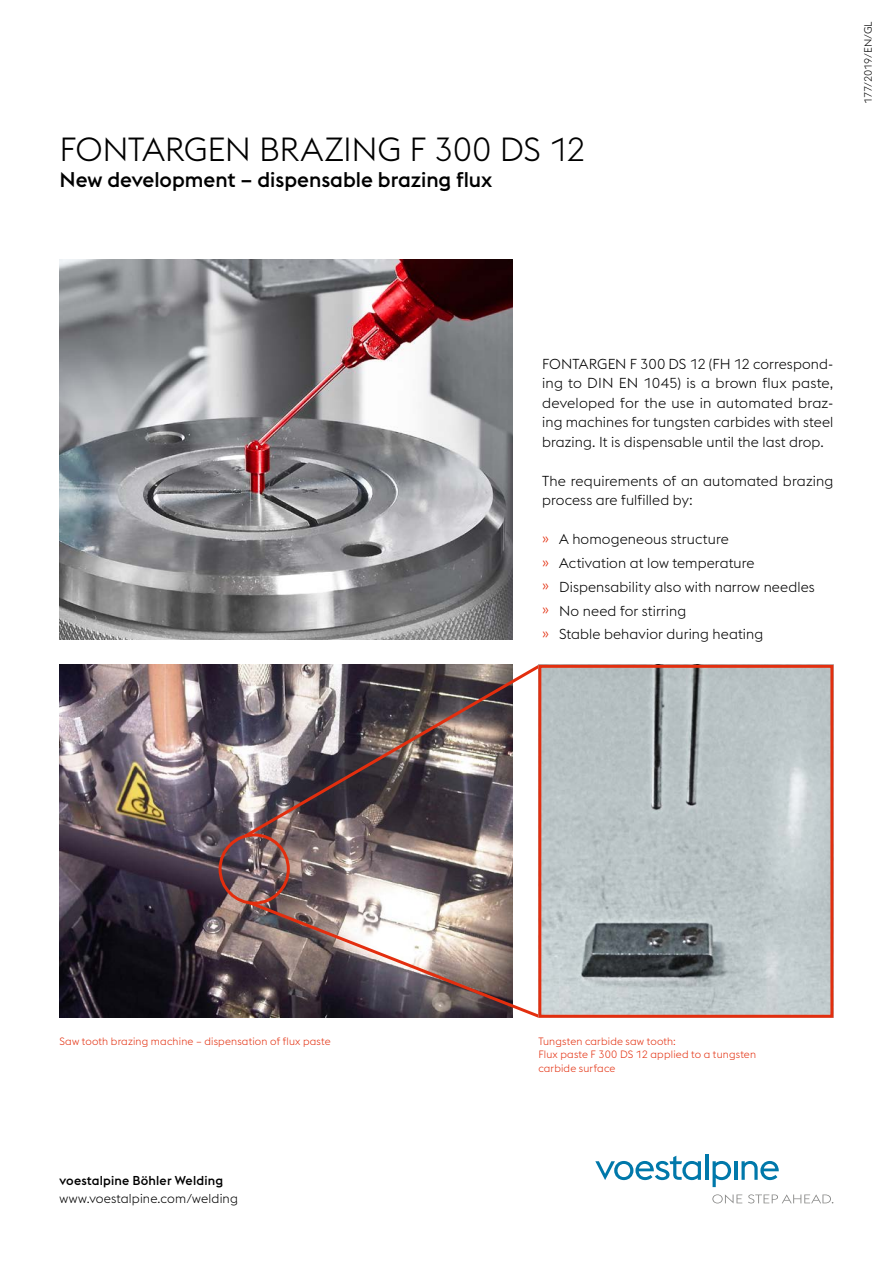
<style>
.page{position:relative;width:893px;height:1263px;background:#fff}
.page>*{position:absolute;margin:0;border:0;box-sizing:border-box;transform-origin:0 0}
.HL-1{font:300 33px "voestalpine";letter-spacing:-.015em;color:#000}
.Sub-HL-1{font:500 21px "voestalpine";color:#000}
.Copy{font:300 14.25px/19.5px "voestalpine";letter-spacing:.01em;color:#000;text-align:justify}
.t1{font:300 12.75px "voestalpine";letter-spacing:.01em;color:#000}
.t2{font:500 12.75px "voestalpine";letter-spacing:.015em;color:#000}
.BU-fon{font:300 10.5px/13.5px "voestalpine";letter-spacing:.02em;color:#e32e0e}
.Druck-ID{font:300 10.5px "voestalpine";letter-spacing:-.005em;color:#000}
.s1{color:#e32e0e}
</style>
<div class="page">
<svg style="left:595px;top:1156px;width:106px;height:24px"></svg>
<hr style="left:705px;top:1154px;width:3px;height:26px;background:#0078aa">
<svg style="left:713px;top:1161px;width:18px;height:26px"></svg>
<hr style="left:734px;top:1161px;width:3px;height:19px;background:#0078aa">
<svg style="left:741px;top:1161px;width:38px;height:19px"></svg>
<svg style="left:712px;top:1194px;width:30px;height:9px"></svg>
<svg style="left:748px;top:1194px;width:85px;height:9px"></svg>
<img style="left:60px;top:665px;width:453px;height:353px">
<div style="left:219px;top:833px;width:71px;height:72px;border:3px solid #e32e0e;border-radius:50%"></div>
<svg style="left:246px;top:899px;width:292px;height:119px"></svg>
<svg style="left:241px;top:664px;width:302px;height:176px;background:#7a6e71"></svg>
<img style="left:60px;top:260px;width:453px;height:379px">
<img style="left:542px;top:669px;width:287px;height:345px">
<div style="left:538px;top:665px;width:295px;height:353px;border:3px solid #e32e0e"></div>
<p class="HL-1" style="left:60px;top:130px;width:528px">FONTARGEN BRAZING F 300 DS 12</p>
<p class="Sub-HL-1" style="left:60px;top:167px;width:434px">New development – dispensable brazing flux</p>
<p class="Druck-ID" style="left:862px;top:104px;width:84px;rotate:-90deg">177/2019/EN/GL</p>
<p class="Copy" style="left:542px;top:354px;width:293px">FONTARGEN F 300 DS 12 (FH 12 correspond&shy;ing to DIN EN 1045) is a brown flux paste, developed for the use in automated braz&shy;ing machines for tungsten carbides with steel brazing. It is dispensable until the last drop.</p>
<p class="Copy" style="left:542px;top:471px;width:293px">The requirements of an automated brazing process are fulfilled by:</p>
<p class="Copy" style="left:542px;top:530px;width:188px"><span class="s1">»</span> A homogeneous structure</p>
<p class="Copy" style="left:542px;top:553px;width:214px"><span class="s1">»</span> Activation at low temperature</p>
<p class="Copy" style="left:542px;top:577px;width:274px"><span class="s1">»</span> Dispensability also with narrow needles</p>
<p class="Copy" style="left:542px;top:601px;width:145px"><span class="s1">»</span> No need for stirring</p>
<p class="Copy" style="left:542px;top:625px;width:223px"><span class="s1">»</span> Stable behavior during heating</p>
<p class="BU-fon" style="left:60px;top:1034px;width:273px">Saw tooth brazing machine – dispensation of flux paste</p>
<p class="t2" style="left:60px;top:1173px;width:165px">voestalpine Böhler Welding</p>
<p class="t1" style="left:60px;top:1191px;width:180px">www.voestalpine.com/welding</p>
<p class="BU-fon" style="left:538px;top:1034px;width:139px">Tungsten carbide saw tooth:</p>
<p class="BU-fon" style="left:538px;top:1048px;width:219px">Flux paste F 300 DS 12 applied to a tungsten carbide surface</p>
</div>
